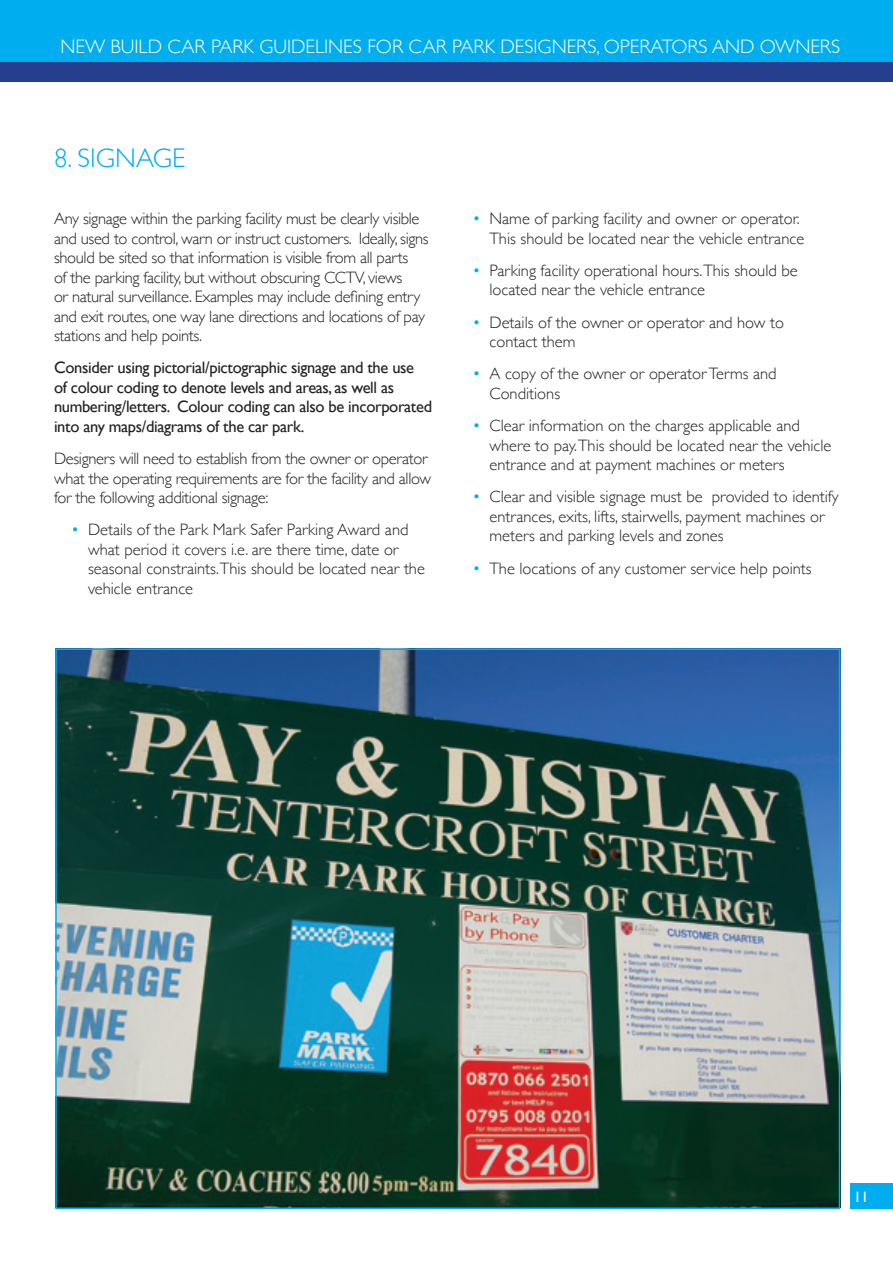
<style>
.page{position:relative;width:893px;height:1263px;background:#fff}
.page>*{position:absolute;margin:0;border:0;box-sizing:border-box;transform-origin:0 0}
.t1{font:300 27px "Gill Sans";color:#00aeef}
.t2{font:300 19.5px "Gill Sans";color:#fff}
.Body_Text{font:300 16.5px/19.5px "Gill Sans";color:#231f20}
.Body_Text-2{font:300 16.5px/19.5px "Gill Sans";letter-spacing:-.02em;color:#231f20}
.Body_Text-3{font:16.5px/19.5px "Gill Sans";letter-spacing:-.02em;color:#231f20}
.t3{font:15px "Gill Sans";color:#fff}
.s1{color:#00aeef}
</style>
<div class="page">
<div style="left:0;top:0;width:893px;height:67px;background:#00aeef"></div>
<div style="left:0;top:62px;width:893px;height:20px;background:#253f8e"></div>
<div style="left:851px;top:1184px;width:42px;height:25px;background:#00aeef"></div>
<img style="left:58px;top:651px;width:779px;height:555px">
<p class="t2" style="left:60px;top:31px;width:781px">NEW BUILD CAR PARK GUIDELINES FOR CAR PARK DESIGNERS, OPERATORS AND OWNERS</p>
<p class="t1" style="left:54px;top:137px;width:133px">8. SIGNAGE</p>
<p class="Body_Text-2" style="left:54px;top:208px;width:376px">Any signage within the parking facility must be clearly visible and used to control, warn or instruct customers. Ideally, signs should be sited so that information is visible from all parts<br>of the parking facility, but without obscuring CCTV, views<br>or natural surveillance. Examples may include defining entry and exit routes, one way lane directions and locations of pay stations and help points.</p>
<p class="Body_Text-3" style="left:54px;top:358px;width:380px">Consider using pictorial/pictographic signage and the use<br>of colour coding to denote levels and areas, as well as numbering/letters. Colour coding can also be incorporated into any maps/diagrams of the car park.</p>
<p class="Body_Text-2" style="left:54px;top:448px;width:379px">Designers will need to establish from the owner or operator what the operating requirements are for the facility and allow for the following additional signage:</p>
<p class="Body_Text" style="left:88px;top:519px;width:338px;text-indent:-17px"><span class="s1">•</span> Details of the Park Mark Safer Parking Award and what period it covers i.e. are there time, date or seasonal constraints.This should be located near the vehicle entrance</p>
<p class="Body_Text" style="left:472px;top:208px;width:333px;text-align:right"><span class="s1">•</span> Name of parking facility and owner or operator.<br>This should be located near the vehicle entrance</p>
<p class="Body_Text" style="left:489px;top:260px;width:310px;text-indent:-17px"><span class="s1">•</span> Parking facility operational hours.This should be located near the vehicle entrance</p>
<p class="Body_Text" style="left:489px;top:312px;width:296px;text-indent:-17px"><span class="s1">•</span> Details of the owner or operator and how to contact them</p>
<p class="Body_Text" style="left:489px;top:363px;width:289px;text-indent:-17px"><span class="s1">•</span> A copy of the owner or operator Terms and<br>Conditions</p>
<p class="Body_Text" style="left:489px;top:415px;width:343px;text-indent:-17px"><span class="s1">•</span> Clear information on the charges applicable and where to pay.This should be located near the vehicle entrance and at payment machines or meters</p>
<p class="Body_Text" style="left:489px;top:486px;width:351px;text-indent:-17px"><span class="s1">•</span> Clear and visible signage must be provided to identify entrances, exits, lifts, stairwells, payment machines or meters and parking levels and zones</p>
<p class="Body_Text" style="left:472px;top:558px;width:341px"><span class="s1">•</span> The locations of any customer service help points</p>
<p class="t3" style="left:854px;top:1188px;width:16px">11</p>
</div>
